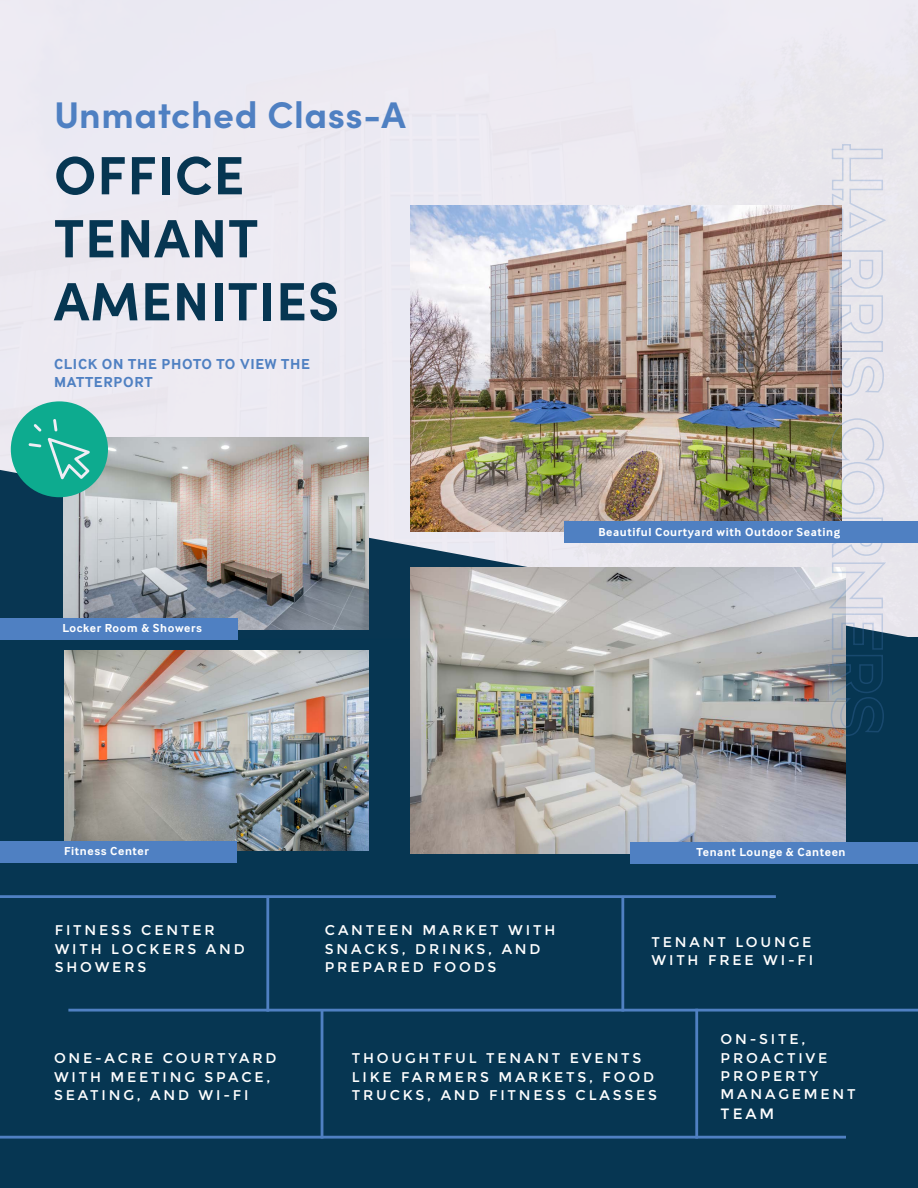
<style>
.page{position:relative;width:918px;height:1188px;background:#fff}
.page>*{position:absolute;margin:0;border:0;box-sizing:border-box;transform-origin:0 0}
.t1{font:700 54px/63px "Sofia Pro";letter-spacing:.015em;color:#063652}
.t2{font:700 37.2px "Sofia Pro";letter-spacing:.015em;color:#4f80c2}
.t3{font:700 15px/18px "Inter Face";letter-spacing:.05em;color:#4f80c2}
.t4{font:15px "Montserrat";color:#fff}
.t5{font:14.1px/18.3px "Montserrat";letter-spacing:.2em;color:#fff}
.t6{font:700 12px "Inter Face";letter-spacing:.05em;color:#fff}
</style>
<div class="page">
<div style="left:0;top:0;width:918px;height:774px;background:#eceaf2"></div>
<div style="left:0;top:638px;width:917px;height:550px;background:#063652"></div>
<svg style="left:0;top:470px;width:917px;height:168px;background:#8498a8"></svg>
<hr style="left:0;top:895px;width:776px;height:3px;background:#4f80c2">
<hr style="left:0;top:1136px;width:846px;height:3px;background:#4f80c2">
<hr style="left:68px;top:1009px;width:850px;height:3px;background:#4f80c2">
<hr style="left:266px;top:896px;width:3px;height:116px;background:#4f80c2">
<hr style="left:321px;top:1009px;width:2px;height:130px;background:#4f80c2">
<hr style="left:695px;top:1009px;width:3px;height:130px;background:#4f80c2">
<hr style="left:621px;top:896px;width:3px;height:116px;background:#4f80c2">
<img style="left:64px;top:437px;width:305px;height:193px">
<div style="left:0;top:618px;width:238px;height:22px;background:#4f80c2"></div>
<img style="left:65px;top:651px;width:304px;height:199px">
<div style="left:0;top:841px;width:237px;height:21px;background:#4f80c2"></div>
<img style="left:410px;top:568px;width:436px;height:285px">
<div style="left:630px;top:842px;width:288px;height:21px;background:#4f80c2"></div>
<img style="left:410px;top:205px;width:418px;height:327px">
<div style="left:565px;top:521px;width:353px;height:22px;background:#4f80c2"></div>
<div style="left:11px;top:401px;width:97px;height:96px;background:#0dab8f;border-radius:50%"></div>
<svg style="left:48px;top:438px;width:42px;height:41px"></svg>
<svg style="left:34px;top:424px;width:7px;height:8px"></svg>
<svg style="left:53px;top:419px;width:4px;height:12px"></svg>
<svg style="left:29px;top:443px;width:12px;height:4px"></svg>
<svg style="left:828px;top:143px;width:60px;height:594px;background:#b2b9c2"></svg>
<h2 class="t2" style="left:54px;top:86px;width:353px">Unmatched Class-A</h2>
<h1 class="t1" style="left:54px;top:140px;width:287px">OFFICE<br>TENANT<br>AMENITIES</h1>
<p class="t3" style="left:54px;top:354px;width:257px">CLICK ON THE PHOTO TO VIEW THE<br>MATTERPORT</p>
<p class="t6" style="left:62px;top:621px;width:141px">Locker Room &amp; Showers</p>
<p class="t6" style="left:598px;top:525px;width:243px">Beautiful Courtyard with Outdoor Seating</p>
<p class="t6" style="left:64px;top:844px;width:86px">Fitness Center</p>
<p class="t6" style="left:697px;top:845px;width:150px">Tenant Lounge &amp; Canteen</p>
<p class="t5" style="left:55px;top:921px;width:191px">FITNESS CENTER<br>WITH LOCKERS AND<br>SHOWERS</p>
<p class="t5" style="left:54px;top:1049px;width:224px">ONE-ACRE COURTYARD<br>WITH MEETING SPACE,<br>SEATING, AND WI-FI</p>
<p class="t5" style="left:325px;top:921px;width:232px">CANTEEN MARKET WITH<br>SNACKS, DRINKS, AND<br>PREPARED FOODS</p>
<p class="t5" style="left:652px;top:933px;width:163px">TENANT LOUNGE<br>WITH FREE WI-FI</p>
<p class="t5" style="left:352px;top:1049px;width:307px">THOUGHTFUL TENANT EVENTS<br>LIKE FARMERS MARKETS, FOOD<br>TRUCKS, AND FITNESS CLASSES</p>
<p class="t5" style="left:721px;top:1030px;width:137px">ON-SITE,<br>PROACTIVE<br>PROPERTY<br>MANAGEMENT</p>
<p class="t4" style="left:721px;top:1105px;width:55px">TEAM</p>
</div>
